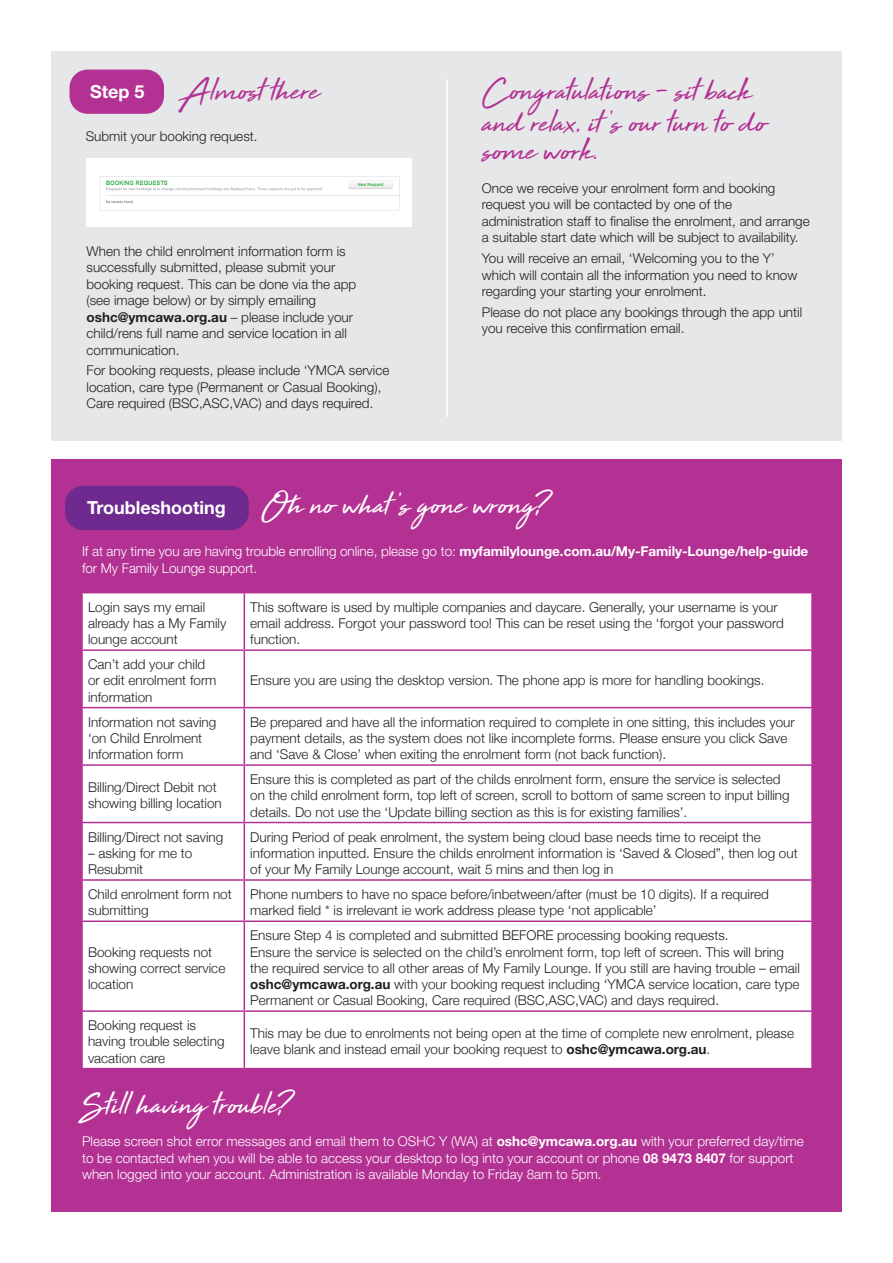
<style>
.page{position:relative;width:893px;height:1263px;background:#fff}
.page>*{position:absolute;margin:0;border:0;box-sizing:border-box;transform-origin:0 0}
.t1{font:35.4px/31.5px "High Tide";color:#b33193}
.t2{font:35.4px "High Tide";color:#fff}
.Body_Copy{font:700 18px "Helvetica Neue LT Std";color:#fff}
.t3{font:300 13.5px/16.2px "Helvetica Neue";color:#231f20}
.Body_Copy-2{font:300 13.5px/16.5px "Helvetica Neue LT Std";color:#231f20}
.Body_Copy-3{font:300 13.5px/16.5px "Helvetica Neue LT Std";color:#fff}
.s1{font-weight:700}
</style>
<div class="page">
<div style="left:51px;top:459px;width:791px;height:753px;background:#b33193"></div>
<div style="left:51px;top:51px;width:791px;height:389px;background:#e6e7e9"></div>
<div style="left:86px;top:158px;width:326px;height:69px;background:#fff"></div>
<img style="left:99px;top:176px;width:301px;height:35px">
<div style="left:83px;top:593px;width:728px;height:475px;background:#fff"></div>
<hr style="left:244px;top:593px;width:1px;height:56px;background:#b33193">
<hr style="left:81px;top:649px;width:163px;height:2px;background:#b33193">
<hr style="left:244px;top:649px;width:569px;height:2px;background:#b33193">
<hr style="left:244px;top:651px;width:1px;height:56px;background:#b33193">
<hr style="left:81px;top:707px;width:163px;height:1px;background:#b33193">
<hr style="left:244px;top:707px;width:569px;height:1px;background:#b33193">
<hr style="left:244px;top:708px;width:1px;height:56px;background:#b33193">
<hr style="left:81px;top:764px;width:163px;height:2px;background:#b33193">
<hr style="left:244px;top:764px;width:569px;height:2px;background:#b33193">
<hr style="left:244px;top:766px;width:1px;height:56px;background:#b33193">
<hr style="left:81px;top:822px;width:163px;height:1px;background:#b33193">
<hr style="left:244px;top:822px;width:569px;height:1px;background:#b33193">
<hr style="left:244px;top:823px;width:1px;height:56px;background:#b33193">
<hr style="left:81px;top:879px;width:163px;height:2px;background:#b33193">
<hr style="left:244px;top:879px;width:569px;height:2px;background:#b33193">
<hr style="left:244px;top:881px;width:1px;height:39px;background:#b33193">
<hr style="left:81px;top:920px;width:163px;height:2px;background:#b33193">
<hr style="left:244px;top:920px;width:569px;height:2px;background:#b33193">
<hr style="left:244px;top:922px;width:1px;height:88px;background:#b33193">
<hr style="left:81px;top:1010px;width:163px;height:2px;background:#b33193">
<hr style="left:244px;top:1010px;width:569px;height:2px;background:#b33193">
<hr style="left:244px;top:1012px;width:1px;height:56px;background:#b33193">
<div style="left:65px;top:486px;width:184px;height:44px;background:#6e2a8e;border-radius:18px"></div>
<div style="left:70px;top:70px;width:94px;height:44px;background:#b33193;border-radius:18px"></div>
<hr style="left:446px;top:79px;width:2px;height:338px;background:#fff">
<p class="Body_Copy" style="left:90px;top:80px;width:56px">Step 5</p>
<p class="t1" style="left:180px;top:71px;width:141px">Almost there</p>
<p class="Body_Copy-2" style="left:86px;top:128px;width:173px">Submit your booking request.</p>
<p class="Body_Copy-2" style="left:87px;top:242px;width:271px">When the child enrolment information form is successfully submitted, please submit your booking request. This can be done via the app (see image below) or by simply emailing <span class="s1">oshc@ymcawa.org.au</span> – please include your child/rens full name and service location in all communication.</p>
<p class="Body_Copy-2" style="left:87px;top:362px;width:304px">For booking requests, please include ‘YMCA service location, care type (Permanent or Casual Booking),<br>Care required (BSC,ASC,VAC) and days required.</p>
<p class="t1" style="left:482px;top:71px;width:285px">Congratulations – sit back and relax, it ’s our turn to do</p>
<p class="t1" style="left:482px;top:131px;width:117px">some work.</p>
<p class="Body_Copy-2" style="left:482px;top:179px;width:329px">Once we receive your enrolment form and booking request you will be contacted by one of the administration staff to finalise the enrolment, and arrange a suitable start date which will be subject to availability.</p>
<p class="Body_Copy-2" style="left:482px;top:250px;width:317px">You will receive an email, ‘Welcoming you to the Y’ which will contain all the information you need to know regarding your starting your enrolment.</p>
<p class="Body_Copy-2" style="left:482px;top:303px;width:322px">Please do not place any bookings through the app until you receive this confirmation email.</p>
<p class="Body_Copy" style="left:87px;top:497px;width:140px">Troubleshooting</p>
<p class="t2" style="left:261px;top:480px;width:293px">Oh no what ’s gone wrong?</p>
<p class="Body_Copy-3" style="left:82px;top:543px;width:728px">If at any time you are having trouble enrolling online, please go to: <span class="s1">myfamilylounge.com.au/My-Family-Lounge/help-guide </span>for My Family Lounge support.</p>
<p class="t3" style="left:88px;top:598px;width:140px">Login says my email already has a My Family lounge account</p>
<p class="t3" style="left:250px;top:598px;width:535px">This software is used by multiple companies and daycare. Generally, your username is your email address. Forgot your password too! This can be reset using the ‘forgot your password function.</p>
<p class="t3" style="left:88px;top:655px;width:130px">Can’t add your child or edit enrolment form information</p>
<p class="t3" style="left:250px;top:671px;width:516px">Ensure you are using the desktop version. The phone app is more for handling bookings.</p>
<p class="t3" style="left:88px;top:713px;width:130px">Information not saving ‘on Child Enrolment<br>Information form</p>
<p class="t3" style="left:250px;top:713px;width:546px">Be prepared and have all the information required to complete in one sitting, this includes your payment details, as the system does not like incomplete forms. Please ensure you click Save and ‘Save &amp; Close’ when exiting the enrolment form (not back function).</p>
<p class="t3" style="left:88px;top:778px;width:135px">Billing/Direct Debit not showing billing location</p>
<p class="t3" style="left:250px;top:770px;width:541px">Ensure this is completed as part of the childs enrolment form, ensure the service is selected on the child enrolment form, top left of screen, scroll to bottom of same screen to input billing details. Do not use the ‘Update billing section as this is for existing families’.</p>
<p class="t3" style="left:88px;top:828px;width:137px">Billing/Direct not saving</p>
<p class="t3" style="left:88px;top:844px;width:106px">– asking for me to<br>Resubmit</p>
<p class="t3" style="left:250px;top:828px;width:549px">During Period of peak enrolment, the system being cloud base needs time to receipt the information inputted. Ensure the childs enrolment information is ‘Saved &amp; Closed”, then log out of your My Family Lounge account, wait 5 mins and then log in</p>
<p class="t3" style="left:88px;top:885px;width:145px">Child enrolment form not submitting</p>
<p class="t3" style="left:250px;top:885px;width:520px">Phone numbers to have no space before/inbetween/after (must be 10 digits). If a required marked field * is irrelevant ie work address please type ‘not applicable’</p>
<p class="t3" style="left:88px;top:943px;width:139px">Booking requests not showing correct service location</p>
<p class="t3" style="left:250px;top:926px;width:551px">Ensure Step 4 is completed and submitted BEFORE processing booking requests.<br>Ensure the service is selected on the child’s enrolment form, top left of screen. This will bring the required service to all other areas of My Family Lounge. If you still are having trouble – email <span class="s1">oshc@ymcawa.org.au</span> with your booking request including ‘YMCA service location, care type Permanent or Casual Booking, Care required (BSC,ASC,VAC) and days required.</p>
<p class="t3" style="left:88px;top:1016px;width:138px">Booking request is having trouble selecting vacation care</p>
<p class="t3" style="left:250px;top:1024px;width:545px">This may be due to enrolments not being open at the time of complete new enrolment, please leave blank and instead email your booking request to <span class="s1">oshc@ymcawa.org.au</span>.</p>
<p class="t2" style="left:82px;top:1080px;width:215px">Still having trouble?</p>
<p class="Body_Copy-3" style="left:82px;top:1133px;width:723px">Please screen shot error messages and email them to OSHC Y (WA) at <span class="s1">oshc@ymcawa.org.au</span> with your preferred day/time to be contacted when you will be able to access your desktop to log into your account or phone <span class="s1">08 9473 8407</span> for support when logged into your account. Administration is available Monday to Friday 8am to 5pm.</p>
</div>
